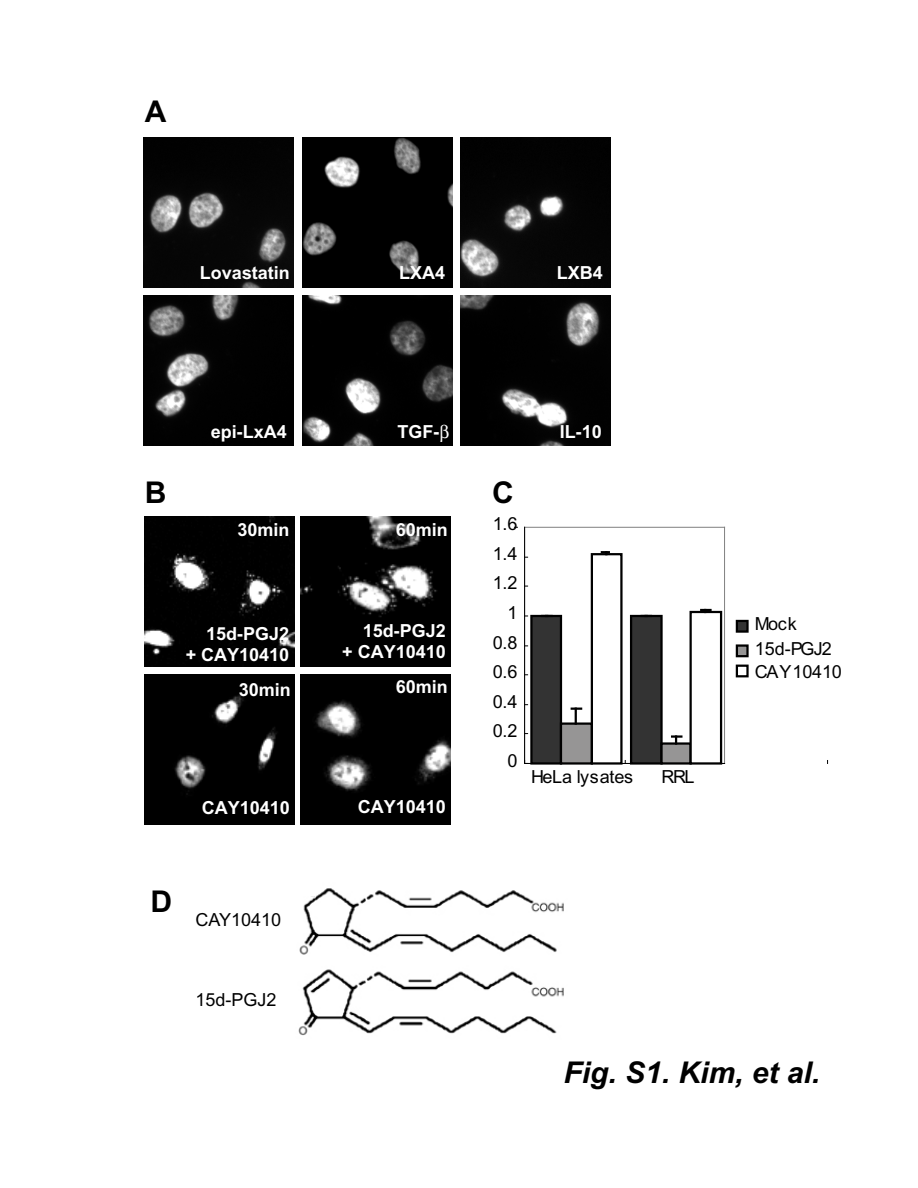
<style>
.page{position:relative;width:918px;height:1188px;background:#fff}
.page>*{position:absolute;margin:0;border:0;box-sizing:border-box;transform-origin:0 0}
.t1{font:italic 700 30px "Arial";color:#000}
.t2{font:700 30px "Arial";color:#000}
.t3{font:700 18px/21px "Arial";color:#fff;text-align:right}
.t4{font:18px/24.2px "Arial";letter-spacing:-.01em;color:#000}
</style>
<div class="page">
<img style="left:301px;top:674px;width:150px;height:150px">
<img style="left:145px;top:674px;width:150px;height:150px">
<img style="left:301px;top:517px;width:150px;height:150px">
<img style="left:145px;top:517px;width:150px;height:150px">
<hr style="left:525px;top:527px;width:200px;height:1px;background:#808080">
<hr style="left:724px;top:527px;width:1px;height:236px;background:#808080">
<hr style="left:524px;top:527px;width:1px;height:236px;background:#000">
<hr style="left:525px;top:763px;width:200px;height:1px;background:#000">
<svg style="left:524px;top:551px;width:199px;height:214px"></svg>
<div style="left:736px;top:620px;width:13px;height:13px;background:#333;border:2px solid #000"></div>
<div style="left:736px;top:644px;width:13px;height:13px;background:#969595;border:2px solid #000"></div>
<div style="left:736px;top:665px;width:13px;height:12px;background:#fff;border:2px solid #000"></div>
<img style="left:298px;top:888px;width:266px;height:148px">
<div style="left:301px;top:887px;width:15px;height:9px;background:#fff"></div>
<img style="left:144px;top:137px;width:150px;height:150px">
<img style="left:303px;top:137px;width:150px;height:150px">
<img style="left:461px;top:137px;width:150px;height:150px">
<img style="left:144px;top:295px;width:150px;height:150px">
<img style="left:303px;top:295px;width:150px;height:150px">
<img style="left:461px;top:295px;width:150px;height:150px">
<svg style="left:441px;top:424px;width:8px;height:18px"></svg>
<h1 class="t2" style="left:145px;top:93px;width:23px">A</h1>
<p class="t3" style="left:200px;top:262px;width:92px">Lovastatin</p>
<p class="t3" style="left:399px;top:262px;width:48px">LXA4</p>
<p class="t3" style="left:557px;top:262px;width:48px">LXB4</p>
<p class="t3" style="left:211px;top:421px;width:78px">epi-LxA4</p>
<p class="t3" style="left:397px;top:421px;width:43px">TGF-</p>
<p class="t3" style="left:560px;top:421px;width:44px">IL-10</p>
<h1 class="t2" style="left:145px;top:475px;width:23px">B</h1>
<h1 class="t2" style="left:492px;top:475px;width:23px">C</h1>
<p class="t3" style="left:237px;top:520px;width:54px">30min</p>
<p class="t3" style="left:396px;top:520px;width:54px">60min</p>
<p class="t3" style="left:206px;top:623px;width:85px">15d-PGJ2</p>
<p class="t3" style="left:186px;top:644px;width:105px">+ CAY10410</p>
<p class="t3" style="left:342px;top:621px;width:105px">15d-PGJ2<br>+ CAY10410</p>
<p class="t3" style="left:239px;top:680px;width:54px">30min</p>
<p class="t3" style="left:396px;top:677px;width:54px">60min</p>
<p class="t3" style="left:202px;top:798px;width:90px">CAY10410</p>
<p class="t3" style="left:358px;top:797px;width:90px">CAY10410</p>
<h1 class="t2" style="left:150px;top:884px;width:23px">D</h1>
<p class="t4" style="left:196px;top:908px;width:87px">CAY10410</p>
<p class="t4" style="left:196px;top:988px;width:83px">15d-PGJ2</p>
<p class="t4" style="left:493px;top:512px;width:26px">1.6</p>
<p class="t4" style="left:493px;top:542px;width:26px">1.4</p>
<p class="t4" style="left:493px;top:571px;width:26px">1.2</p>
<p class="t4" style="left:507px;top:601px;width:12px">1</p>
<p class="t4" style="left:493px;top:631px;width:26px">0.8</p>
<p class="t4" style="left:493px;top:660px;width:26px">0.6</p>
<p class="t4" style="left:493px;top:690px;width:26px">0.4</p>
<p class="t4" style="left:493px;top:719px;width:26px">0.2</p>
<p class="t4" style="left:507px;top:748px;width:12px">0</p>
<p class="t4" style="left:531px;top:764px;width:104px">HeLa lysates</p>
<p class="t4" style="left:662px;top:764px;width:34px">RRL</p>
<p class="t4" style="left:755px;top:612px;width:88px">Mock<br>15d-PGJ2<br>CAY10410</p>
<h1 class="t1" style="left:563px;top:1055px;width:258px">Fig. S1. Kim, et al.</h1>
</div>
